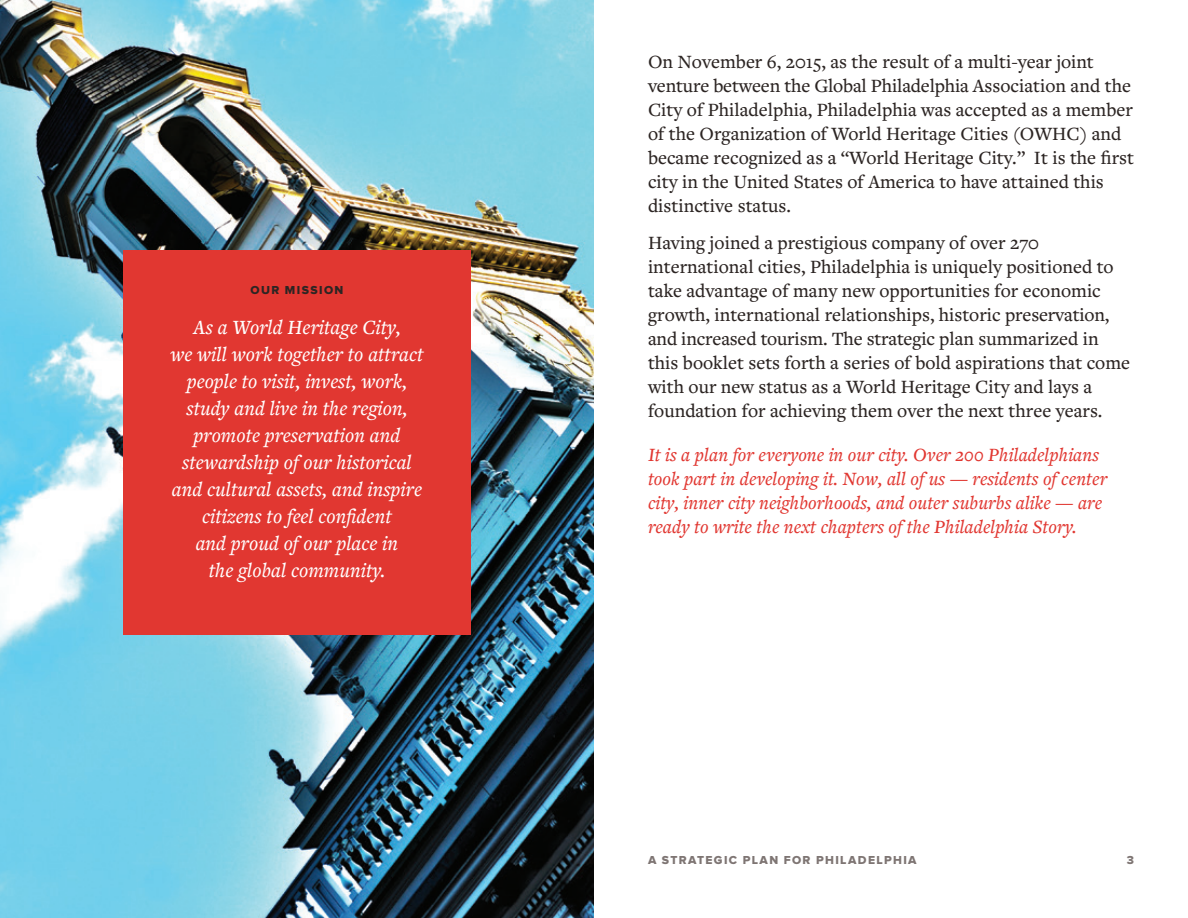
<style>
.page{position:relative;width:1188px;height:918px;background:#fff}
.page>*{position:absolute;margin:0;border:0;box-sizing:border-box;transform-origin:0 0}
.t1{font:italic 500 21px/27px "Freight Text Pro";color:#fff;text-align:center}
.t2{font:500 19.5px/24px "Freight Text Pro";color:#2c2523}
.t3{font:italic 500 19.5px/24px "Freight Text Pro";color:#e13731}
.t4{font:12px "Proxima Nova Extrabld";letter-spacing:.115em;color:#7e7573}
.t5{font:12px "Proxima Nova Extrabld";letter-spacing:.115em;color:#2c2523}
</style>
<div class="page">
<img style="left:0;top:0;width:594px;height:918px">
<div style="left:123px;top:250px;width:348px;height:385px;background:#e13731"></div>
<p class="t5" style="left:251px;top:284px;width:94px">OUR MISSION</p>
<p class="t1" style="left:170px;top:313px;width:255px">As a World Heritage City,<br>we will work together to attract people to visit, invest, work, study and live in the region, promote preservation and stewardship of our historical and cultural assets, and inspire citizens to feel confident<br>and proud of our place in<br>the global community.</p>
<p class="t2" style="left:648px;top:49px;width:488px">On November 6, 2015, as the result of a multi-year joint venture between the Global Philadelphia Association and the City of Philadelphia, Philadelphia was accepted as a member of the Organization of World Heritage Cities (OWHC) and became recognized as a “World Heritage City.” It is the first city in the United States of America to have attained this distinctive status.</p>
<p class="t2" style="left:648px;top:230px;width:484px">Having joined a prestigious company of over 270 international cities, Philadelphia is uniquely positioned to take advantage of many new opportunities for economic growth, international relationships, historic preservation, and increased tourism. The strategic plan summarized in this booklet sets forth a series of bold aspirations that come with our new status as a World Heritage City and lays a foundation for achieving them over the next three years.</p>
<p class="t3" style="left:648px;top:442px;width:461px">It is a plan for everyone in our city. Over 200 Philadelphians took part in developing it. Now, all of us — residents of center city, inner city neighborhoods, and outer suburbs alike — are ready to write the next chapters of the Philadelphia Story.</p>
<p class="t4" style="left:648px;top:855px;width:270px">A STRATEGIC PLAN FOR PHILADELPHIA</p>
<p class="t4" style="left:1127px;top:855px;width:9px">3</p>
</div>
